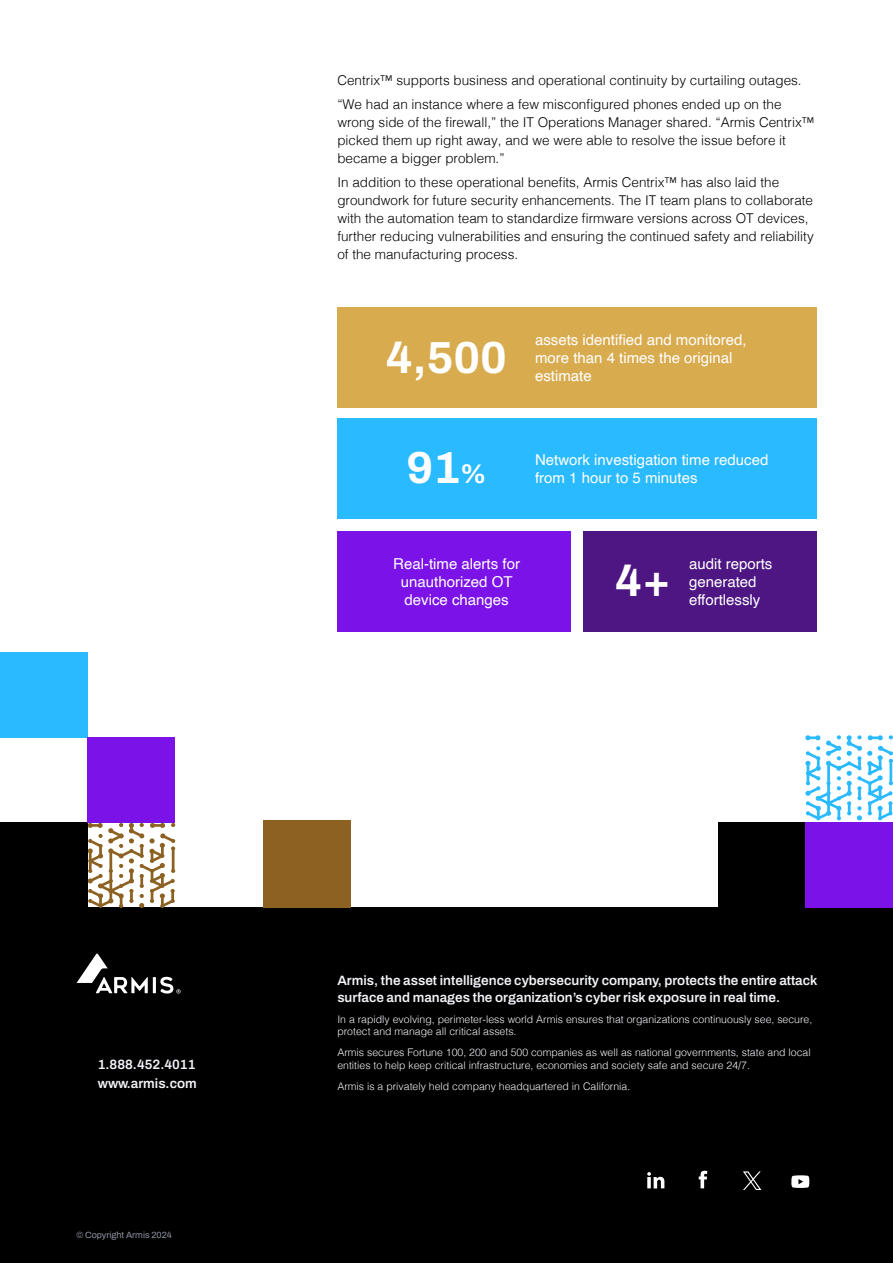
<style>
.page{position:relative;width:893px;height:1263px;background:#fff}
.page>*{position:absolute;margin:0;border:0;box-sizing:border-box;transform-origin:0 0}
.Heading{font:700 45px "Archivo";color:#fff}
.Body_main{font:15px/18px "Helvetica";color:#fff}
.Body_main-2{font:300 13.5px/18px "Helvetica";color:#000}
.t1{font:600 13.5px/16.2px "Archivo";color:#f3f4f9}
.t2{font:300 10.5px/12.6px "Helvetica";color:#f3f4f9}
.t3{font:9px "Archivo";color:#9295a4}
.s1{font-size:27px}
</style>
<div class="page">
<div style="left:0;top:908px;width:893px;height:355px;background:#000"></div>
<svg style="left:77px;top:953px;width:104px;height:40px"></svg>
<svg style="left:699px;top:1171px;width:8px;height:17px"></svg>
<svg style="left:647px;top:1172px;width:17px;height:16px"></svg>
<svg style="left:791px;top:1175px;width:18px;height:13px"></svg>
<svg style="left:743px;top:1171px;width:18px;height:19px"></svg>
<svg style="left:88px;top:823px;width:87px;height:85px"></svg>
<svg style="left:805px;top:735px;width:88px;height:85px"></svg>
<div style="left:0;top:823px;width:88px;height:85px;background:#000"></div>
<div style="left:718px;top:823px;width:87px;height:85px;background:#000"></div>
<div style="left:0;top:653px;width:88px;height:85px;background:#29baff"></div>
<div style="left:88px;top:738px;width:87px;height:85px;background:#7b13e8"></div>
<div style="left:337px;top:308px;width:479px;height:100px;background:#d9ab4f"></div>
<div style="left:337px;top:419px;width:479px;height:100px;background:#29baff"></div>
<div style="left:337px;top:531px;width:234px;height:100px;background:#7b13e8"></div>
<div style="left:583px;top:531px;width:233px;height:100px;background:#4e1683"></div>
<div style="left:805px;top:823px;width:88px;height:85px;background:#7b13e8"></div>
<div style="left:263px;top:820px;width:87px;height:88px;background:#8c6121"></div>
<p class="Body_main-2" style="left:337px;top:70px;width:466px">Centrix™ supports business and operational continuity by curtailing outages.</p>
<p class="Body_main-2" style="left:337px;top:94px;width:479px">“We had an instance where a few misconfigured phones ended up on the wrong side of the firewall,” the IT Operations Manager shared. “Armis Centrix™ picked them up right away, and we were able to resolve the issue before it became a bigger problem.”</p>
<p class="Body_main-2" style="left:337px;top:172px;width:478px">In addition to these operational benefits, Armis Centrix™ has also laid the groundwork for future security enhancements. The IT team plans to collaborate with the automation team to standardize firmware versions across OT devices, further reducing vulnerabilities and ensuring the continued safety and reliability of the manufacturing process.</p>
<p class="Heading" style="left:386px;top:324px;width:123px">4,500</p>
<p class="Heading" style="left:407px;top:434px;width:81px">91<span class="s1">%</span></p>
<p class="Body_main" style="left:535px;top:331px;width:213px">assets identified and monitored, more than 4 times the original estimate</p>
<p class="Body_main" style="left:535px;top:451px;width:235px">Network investigation time reduced from 1 hour to 5 minutes</p>
<p class="Body_main" style="left:393px;top:555px;width:128px;text-align:center">Real-time alerts for unauthorized OT device changes</p>
<p class="Heading" style="left:615px;top:547px;width:57px">4+</p>
<p class="Body_main" style="left:689px;top:555px;width:85px">audit reports generated effortlessly</p>
<p class="t1" style="left:98px;top:1056px;width:99px">1.888.452.4011</p>
<p class="t1" style="left:98px;top:1075px;width:100px">www.armis.com</p>
<p class="t3" style="left:77px;top:1228px;width:97px">© Copyright Armis 2024</p>
<p class="t1" style="left:337px;top:973px;width:482px">Armis, the asset intelligence cybersecurity company, protects the entire attack surface and manages the organization’s cyber risk exposure in real time.</p>
<p class="t2" style="left:337px;top:1012px;width:476px">In a rapidly evolving, perimeter-less world Armis ensures that organizations continuously see, secure, protect and manage all critical assets.</p>
<p class="t2" style="left:337px;top:1046px;width:475px">Armis secures Fortune 100, 200 and 500 companies as well as national governments, state and local entities to help keep critical infrastructure, economies and society safe and secure 24/7.</p>
<p class="t2" style="left:337px;top:1079px;width:294px">Armis is a privately held company headquartered in California.</p>
</div>
